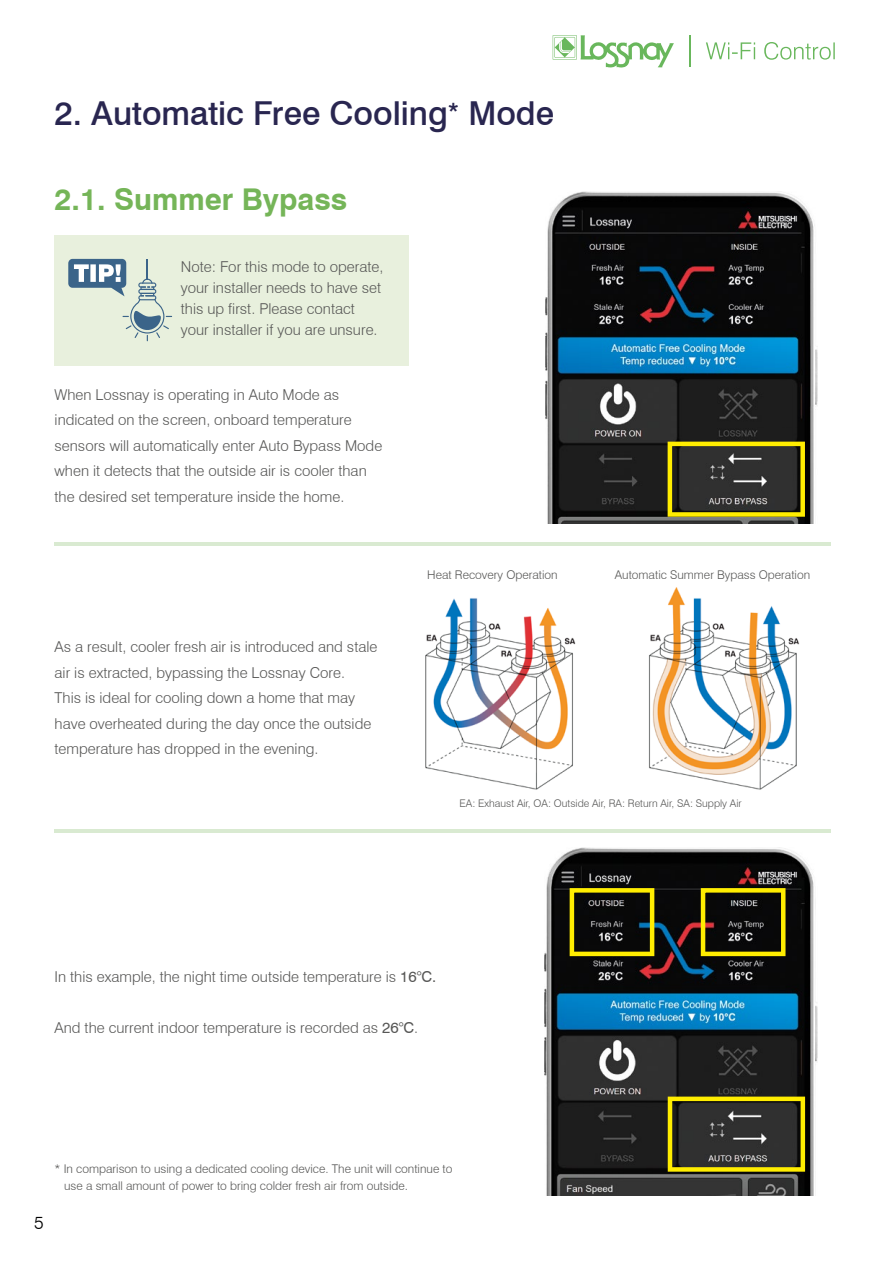
<style>
.page{position:relative;width:893px;height:1263px;background:#fff}
.page>*{position:absolute;margin:0;border:0;box-sizing:border-box;transform-origin:0 0}
.t1{font:500 33px "Swiss 721 BT";color:#292650}
.t2{font:700 30px "Swiss 721 BT";color:#75b558}
.t3{font:300 18px "Swiss 721 BT";color:#000}
.t4{font:300 15px/25.5px "Swiss 721 BT";color:#575756}
.t5{font:300 12px/16.5px "Swiss 721 BT";color:#575756}
.t6{font:300 10.5px "Swiss 721 BT";color:#575756}
.s1{font-weight:400}
</style>
<div class="page">
<img style="left:545px;top:191px;width:272px;height:333px">
<svg style="left:668px;top:442px;width:137px;height:75px;background:#56532a"></svg>
<img style="left:544px;top:847px;width:273px;height:349px">
<svg style="left:701px;top:888px;width:84px;height:68px;background:#47420f"></svg>
<svg style="left:570px;top:888px;width:84px;height:68px;background:#454210"></svg>
<hr style="left:54px;top:542px;width:776px;height:3px;background:#d9ead1">
<hr style="left:54px;top:829px;width:776px;height:4px;background:#d9ead1">
<svg style="left:553px;top:35px;width:121px;height:32px"></svg>
<svg style="left:706px;top:42px;width:129px;height:18px"></svg>
<hr style="left:689px;top:36px;width:1px;height:31px;background:#69b75c">
<div style="left:54px;top:235px;width:354px;height:131px;background:#e8f0dd"></div>
<svg style="left:68px;top:259px;width:104px;height:82px"></svg>
<img style="left:425px;top:587px;width:375px;height:203px">
<svg style="left:668px;top:1096px;width:137px;height:76px;background:#56532a"></svg>
<h1 class="t1" style="left:55px;top:93px;width:501px">2. Automatic Free Cooling<sup>*</sup> Mode</h1>
<h2 class="t2" style="left:55px;top:181px;width:294px">2.1. Summer Bypass</h2>
<p class="t4" style="left:181px;top:256px;width:204px;line-height:21px">Note: For this mode to operate, your installer needs to have set this up first. Please contact your installer if you are unsure.</p>
<p class="t4" style="left:55px;top:381px;width:329px">When Lossnay is operating in Auto Mode as indicated on the screen, onboard temperature sensors will automatically enter Auto Bypass Mode when it detects that the outside air is cooler than the desired set temperature inside the home.</p>
<p class="t4" style="left:55px;top:634px;width:324px">As a result, cooler fresh air is introduced and stale air is extracted, bypassing the Lossnay Core.<br>This is ideal for cooling down a home that may have overheated during the day once the outside temperature has dropped in the evening.</p>
<p class="t5" style="left:427px;top:567px;width:132px">Heat Recovery Operation</p>
<p class="t5" style="left:615px;top:567px;width:197px">Automatic Summer Bypass Operation</p>
<p class="t6" style="left:459px;top:797px;width:284px">EA: Exhaust Air, OA: Outside Air, RA: Return Air, SA: Supply Air</p>
<p class="t4" style="left:55px;top:964px;width:383px">In this example, the night time outside temperature is <span class="s1">16°C.</span></p>
<p class="t4" style="left:55px;top:1015px;width:365px">And the current indoor temperature is recorded as <span class="s1">26°C</span>.</p>
<p class="t3" style="left:34px;top:1211px;width:11px">5</p>
<p class="t5" style="left:64px;top:1160px;width:390px;text-indent:-10px">* In comparison to using a dedicated cooling device. The unit will continue to use a small amount of power to bring colder fresh air from outside.</p>
</div>
